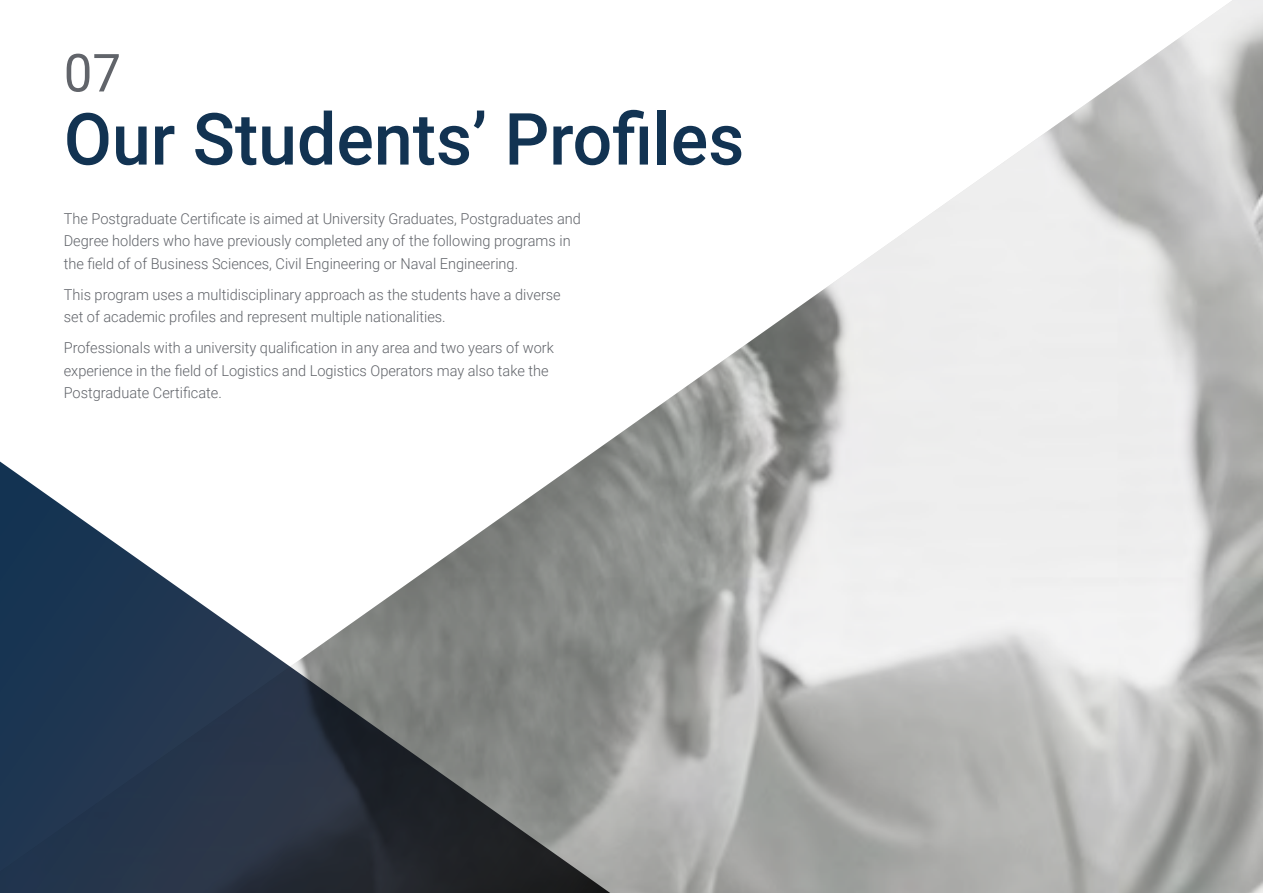
<style>
.page{position:relative;width:1263px;height:893px;background:#fff}
.page>*{position:absolute;margin:0;border:0;box-sizing:border-box;transform-origin:0 0}
.t1{font:500 72px "Roboto";color:#123352}
.t2{font:52.5px "Roboto";color:#61646a}
.t3{font:300 15px/22.5px "Roboto";color:#61646a}
</style>
<div class="page">
<img style="left:602px;top:0;width:661px;height:893px">
<svg style="left:0;top:446px;width:640px;height:447px"></svg>
<h2 class="t2" style="left:64px;top:36px;width:59px">07</h2>
<h1 class="t1" style="left:64px;top:89px;width:682px">Our Students’ Profiles</h1>
<p class="t3" style="left:64px;top:207px;width:519px">The Postgraduate Certificate is aimed at University Graduates, Postgraduates and<br>Degree holders who have previously completed any of the following programs in the field of of Business Sciences, Civil Engineering or Naval Engineering.</p>
<p class="t3" style="left:64px;top:283px;width:498px">This program uses a multidisciplinary approach as the students have a diverse set of academic profiles and represent multiple nationalities.</p>
<p class="t3" style="left:64px;top:336px;width:492px">Professionals with a university qualification in any area and two years of work experience in the field of Logistics and Logistics Operators may also take the<br>Postgraduate Certificate.</p>
</div>
